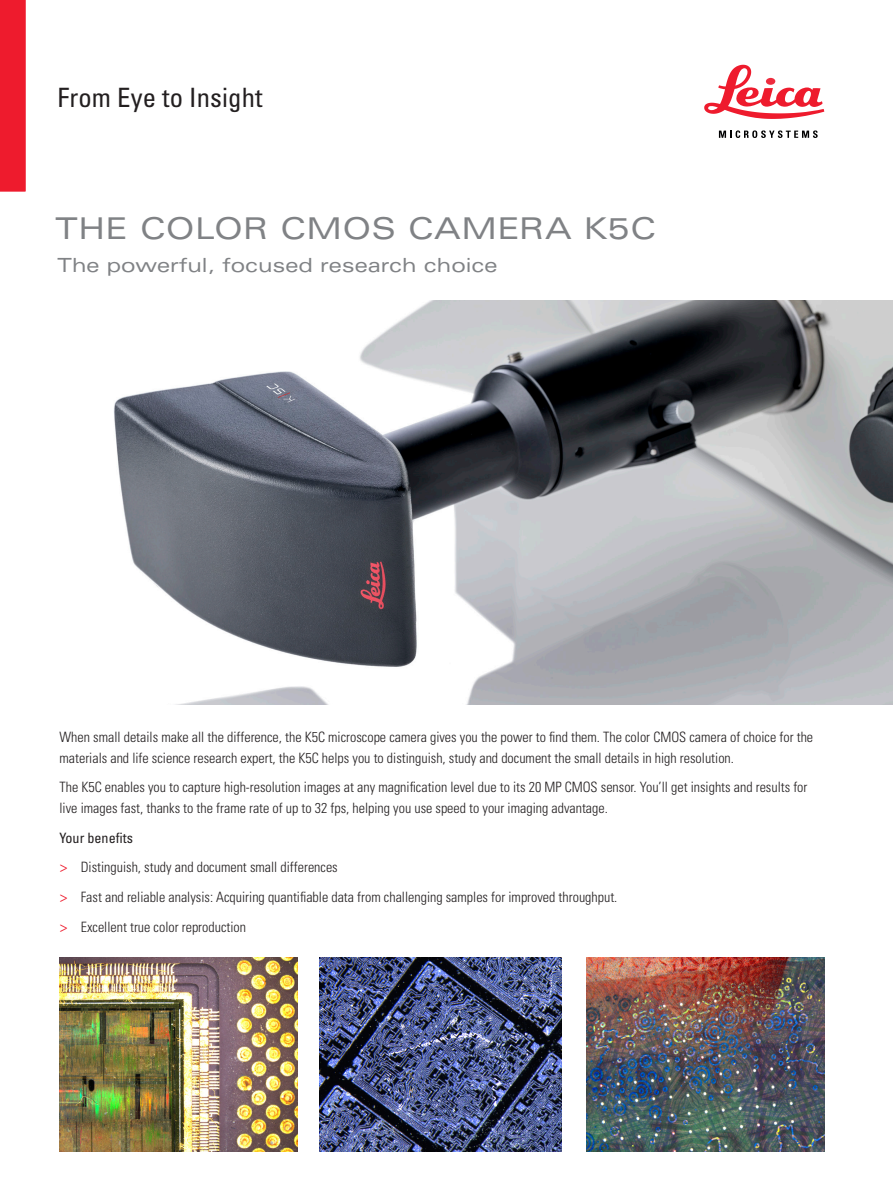
<style>
.page{position:relative;width:893px;height:1191px;background:#fff}
.page>*{position:absolute;margin:0;border:0;box-sizing:border-box;transform-origin:0 0}
.Frontpage_Titel_gray{font:expanded 30px "Univers LT Std";letter-spacing:.005em;color:#808285}
.t1{font:condensed 26.7px "Univers LT Std";letter-spacing:.005em;color:#231f20}
.Subhead_gray{font:expanded 19.5px "Univers LT Std";color:#808285}
.Bodycopy{font:300 condensed 14.25px/21px "Univers LT Std";color:#231f20}
.Bodycopy-2{font:condensed 14.25px "Univers LT Std";color:#231f20}
.s1{font-family:"Myriad Pro";font-weight:400;font-stretch:normal;color:#ee1b2d}
</style>
<div class="page">
<svg style="left:704px;top:65px;width:120px;height:54px"></svg>
<div style="left:766px;top:78px;width:9px;height:7px;background:#ee2c3e;border-radius:50%"></div>
<svg style="left:719px;top:130px;width:99px;height:8px"></svg>
<div style="left:0;top:0;width:26px;height:191px;background:#ee1b2d;border:2px solid #ee1b2d"></div>
<img style="left:114px;top:300px;width:779px;height:404px">
<img style="left:60px;top:957px;width:238px;height:194px">
<img style="left:320px;top:957px;width:241px;height:194px">
<img style="left:587px;top:957px;width:238px;height:194px">
<h2 class="t1" style="left:57px;top:80px;width:207px">From Eye to Insight</h2>
<p class="Frontpage_Titel_gray" style="left:56px;top:210px;width:602px">THE COLOR CMOS CAMERA K5C</p>
<p class="Subhead_gray" style="left:58px;top:254px;width:441px">The powerful, focused research choice</p>
<p class="Bodycopy" style="left:60px;top:726px;width:755px">When small details make all the difference, the K5C microscope camera gives you the power to find them. The color CMOS camera of choice for the materials and life science research expert, the K5C helps you to distinguish, study and document the small details in high resolution.</p>
<p class="Bodycopy" style="left:60px;top:777px;width:749px">The K5C enables you to capture high-resolution images at any magnification level due to its 20 MP CMOS sensor. You’ll get insights and results for live images fast, thanks to the frame rate of up to 32 fps, helping you use speed to your imaging advantage.</p>
<p class="Bodycopy-2" style="left:60px;top:829px;width:75px">Your benefits</p>
<p class="Bodycopy" style="left:60px;top:857px;width:280px"><span class="s1">&gt;</span> Distinguish, study and document small differences</p>
<p class="Bodycopy" style="left:60px;top:886px;width:559px"><span class="s1">&gt;</span> Fast and reliable analysis: Acquiring quantifiable data from challenging samples for improved throughput.</p>
<p class="Bodycopy" style="left:60px;top:916px;width:188px"><span class="s1">&gt;</span> Excellent true color reproduction</p>
</div>
